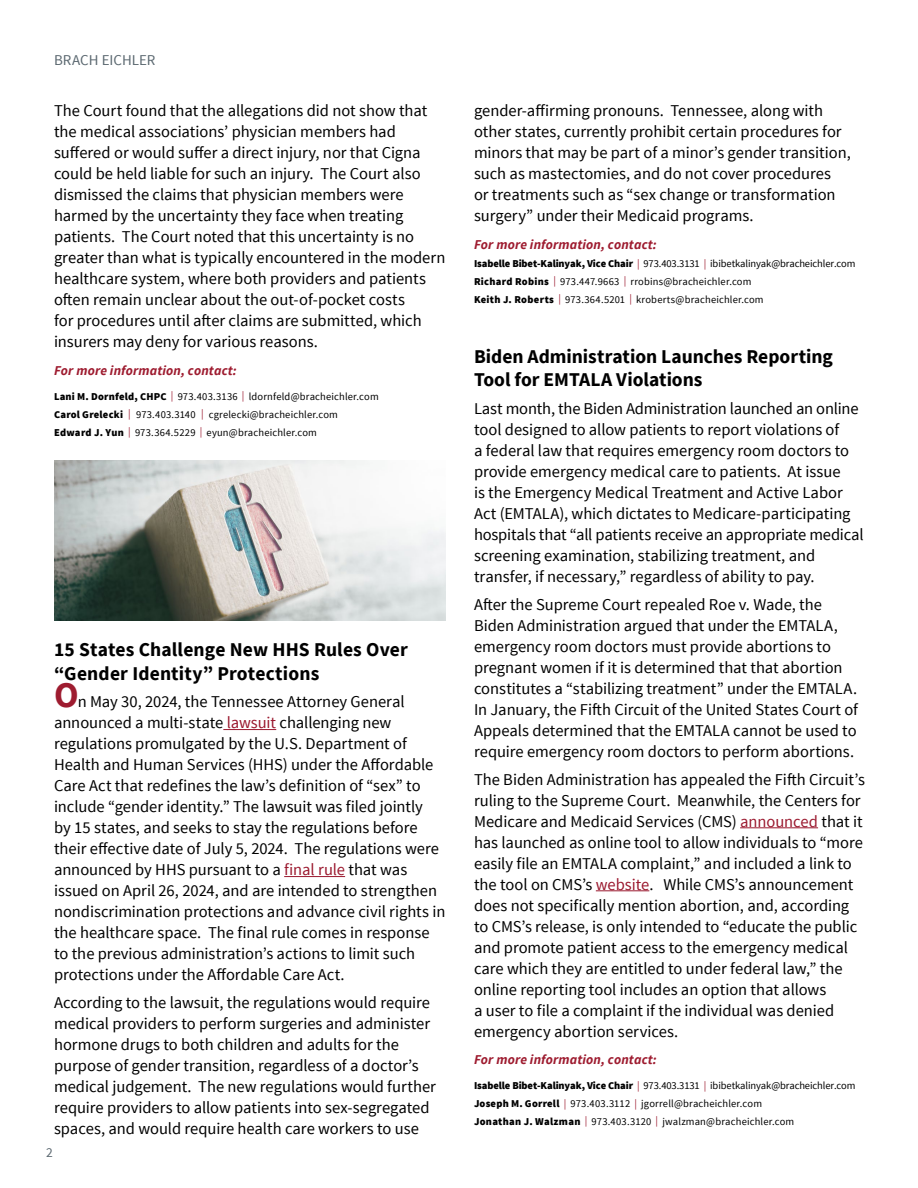
<style>
.page{position:relative;width:918px;height:1188px;background:#fff}
.page>*{position:absolute;margin:0;border:0;box-sizing:border-box;transform-origin:0 0}
.t1{font:700 19.5px/23.4px "Source Sans Pro";letter-spacing:.005em;color:#000}
.t2{font:16.5px/21px "Source Sans Pro";color:#000}
.t3{font:15px "Source Sans Pro";color:#5b6870}
.t4{font:italic 700 13.5px "Source Sans Pro";letter-spacing:.01em;color:#9e1c30}
.t5{font:13.5px "Source Sans Pro";color:#5b6870}
.t6{font:10.5px/18px "Source Sans Pro";letter-spacing:.015em;color:#000}
.s1{font-weight:900}
.s2{color:#9b192f}
.s3{font-weight:700;font-size:36px;color:#9e1c30}
.s4{color:#9e1c30}
</style>
<div class="page">
<hr style="left:223px;top:729px;width:53px;height:1px;background:#9b192f">
<hr style="left:284px;top:876px;width:61px;height:1px;background:#9b192f">
<hr style="left:740px;top:827px;width:78px;height:1px;background:#9b192f">
<hr style="left:596px;top:890px;width:53px;height:1px;background:#9b192f">
<img style="left:54px;top:460px;width:392px;height:161px">
<p class="t3" style="left:54px;top:51px;width:103px">BRACH EICHLER</p>
<p class="t2" style="left:54px;top:100px;width:393px">The Court found that the allegations did not show that the medical associations’ physician members had suffered or would suffer a direct injury, nor that Cigna could be held liable for such an injury. The Court also dismissed the claims that physician members were harmed by the uncertainty they face when treating patients. The Court noted that this uncertainty is no greater than what is typically encountered in the modern healthcare system, where both providers and patients often remain unclear about the out-of-pocket costs<br>for procedures until after claims are submitted, which insurers may deny for various reasons.</p>
<p class="t4" style="left:54px;top:362px;width:184px">For more information, contact:</p>
<p class="t6" style="left:54px;top:387px;width:326px"><span class="s1">Lani M. Dornfeld, CHPC</span> <span class="s2">|</span> 973.403.3136 <span class="s2">|</span> ldornfeld@bracheichler.com<br><span class="s1">Carol Grelecki</span> <span class="s2">|</span> 973.403.3140 <span class="s2">|</span> cgrelecki@bracheichler.com<br><span class="s1">Edward J. Yun</span> <span class="s2">|</span> 973.364.5229 <span class="s2">|</span> eyun@bracheichler.com</p>
<p class="t1" style="left:54px;top:638px;width:355px">15 States Challenge New HHS Rules Over “Gender Identity” Protections</p>
<p class="t2" style="left:54px;top:692px;width:393px"><span class="s3">O</span>n May 30, 2024, the Tennessee Attorney General announced a multi-state <span class="s2">lawsuit</span> challenging new regulations promulgated by the U.S. Department of Health and Human Services (HHS) under the Affordable Care Act that redefines the law’s definition of “sex” to include “gender identity.” The lawsuit was filed jointly<br>by 15 states, and seeks to stay the regulations before their effective date of July 5, 2024. The regulations were announced by HHS pursuant to a <span class="s2">final rule</span> that was issued on April 26, 2024, and are intended to strengthen nondiscrimination protections and advance civil rights in the healthcare space. The final rule comes in response to the previous administration’s actions to limit such protections under the Affordable Care Act.</p>
<p class="t2" style="left:54px;top:992px;width:384px">According to the lawsuit, the regulations would require medical providers to perform surgeries and administer hormone drugs to both children and adults for the purpose of gender transition, regardless of a doctor’s medical judgement. The new regulations would further require providers to allow patients into sex-segregated spaces, and would require health care workers to use</p>
<p class="t5" style="left:46px;top:1144px;width:8px">2</p>
<p class="t2" style="left:474px;top:100px;width:378px">gender-affirming pronouns. Tennessee, along with other states, currently prohibit certain procedures for minors that may be part of a minor’s gender transition, such as mastectomies, and do not cover procedures<br>or treatments such as “sex change or transformation surgery” under their Medicaid programs.</p>
<p class="t4" style="left:474px;top:236px;width:184px">For more information, contact:</p>
<p class="t6" style="left:474px;top:254px;width:383px"><span class="s1">Isabelle Bibet-Kalinyak, Vice Chair</span> <span class="s4">|</span> 973.403.3131 <span class="s4">|</span> ibibetkalinyak@bracheichler.com<br><span class="s1">Richard Robins</span> <span class="s2">|</span> 973.447.9663 <span class="s2">|</span> rrobins@bracheichler.com<br><span class="s1">Keith J. Roberts</span> <span class="s2">|</span> 973.364.5201 <span class="s2">|</span> kroberts@bracheichler.com</p>
<p class="t1" style="left:474px;top:344px;width:360px">Biden Administration Launches Reporting<br>Tool for EMTALA Violations</p>
<p class="t2" style="left:474px;top:398px;width:391px">Last month, the Biden Administration launched an online tool designed to allow patients to report violations of<br>a federal law that requires emergency room doctors to provide emergency medical care to patients. At issue<br>is the Emergency Medical Treatment and Active Labor Act (EMTALA), which dictates to Medicare-participating hospitals that “all patients receive an appropriate medical screening examination, stabilizing treatment, and transfer, if necessary,” regardless of ability to pay.</p>
<p class="t2" style="left:474px;top:594px;width:386px">After the Supreme Court repealed Roe v. Wade, the Biden Administration argued that under the EMTALA, emergency room doctors must provide abortions to pregnant women if it is determined that that abortion constitutes a “stabilizing treatment” under the EMTALA.<br>In January, the Fifth Circuit of the United States Court of Appeals determined that the EMTALA cannot be used to require emergency room doctors to perform abortions.</p>
<p class="t2" style="left:474px;top:769px;width:392px">The Biden Administration has appealed the Fifth Circuit’s ruling to the Supreme Court. Meanwhile, the Centers for Medicare and Medicaid Services (CMS) <span class="s2">announced</span> that it has launched as online tool to allow individuals to “more easily file an EMTALA complaint,” and included a link to the tool on CMS’s <span class="s2">website</span>. While CMS’s announcement does not specifically mention abortion, and, according to CMS’s release, is only intended to “educate the public and promote patient access to the emergency medical care which they are entitled to under federal law,” the online reporting tool includes an option that allows<br>a user to file a complaint if the individual was denied emergency abortion services.</p>
<p class="t4" style="left:474px;top:1051px;width:184px">For more information, contact:</p>
<p class="t6" style="left:474px;top:1077px;width:383px"><span class="s1">Isabelle Bibet-Kalinyak, Vice Chair</span> <span class="s4">|</span> 973.403.3131 <span class="s4">|</span> ibibetkalinyak@bracheichler.com<br><span class="s1">Joseph M. Gorrell</span> <span class="s4">|</span> 973.403.3112 <span class="s4">|</span> jgorrell@bracheichler.com<br><span class="s1">Jonathan J. Walzman</span> <span class="s2">|</span> 973.403.3120 <span class="s2">|</span> jwalzman@bracheichler.com</p>
</div>
